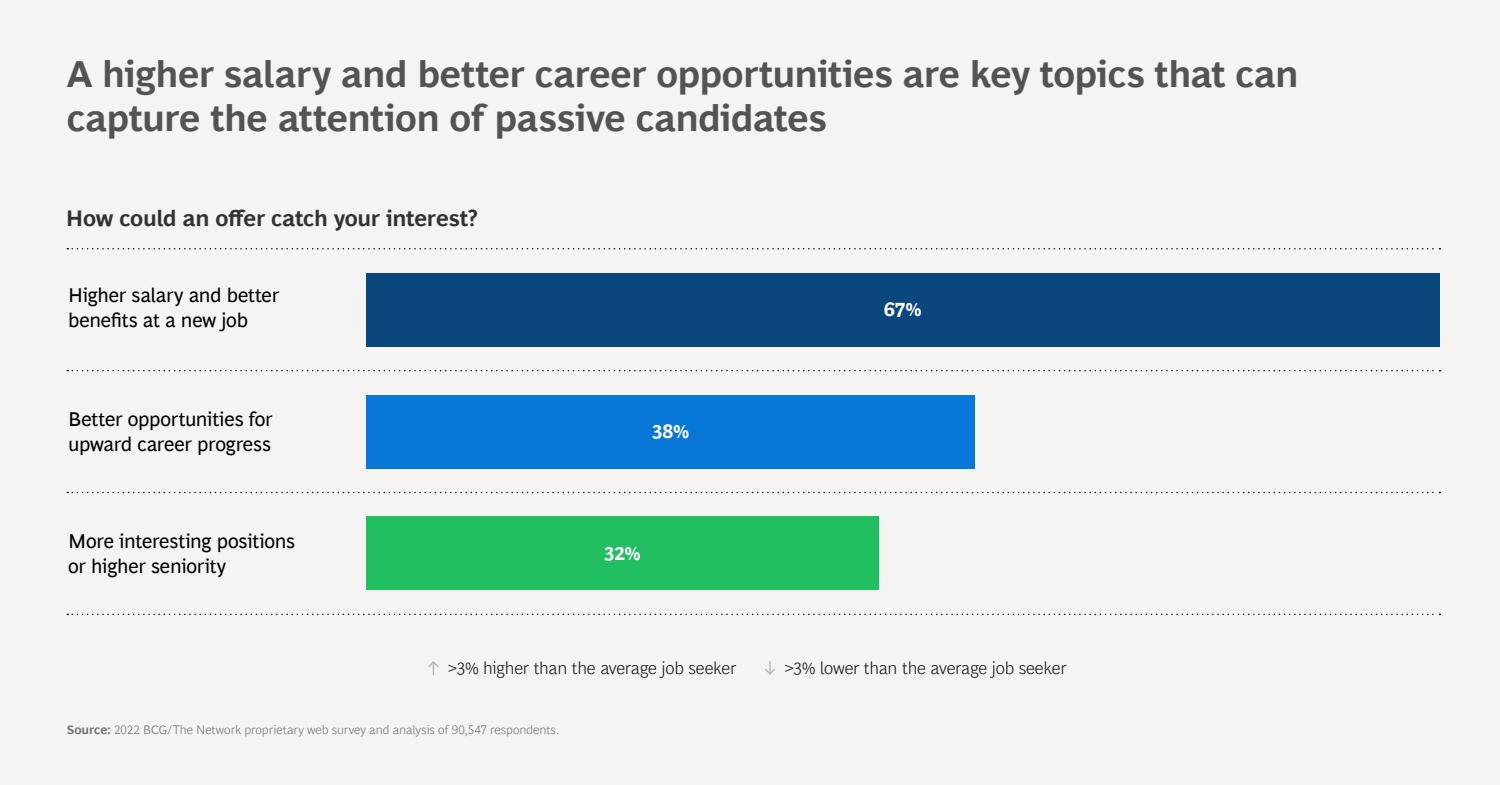
<style>
.page{position:relative;width:1500px;height:785px;background:#f6f4f3}
.page>*{position:absolute;margin:0;border:0;box-sizing:border-box;transform-origin:0 0}
.t1{font:700 37.5px/43.8px "Henderson BCG Sans";letter-spacing:-.015em;color:#535353}
.t2{font:700 22.5px "Henderson BCG Sans";letter-spacing:-.01em;color:#323232}
.t3{font:20px/25px "Henderson BCG Sans";letter-spacing:-.015em;color:#000}
.t4{font:700 20px "Henderson BCG Sans";color:#fff}
.t5{font:300 17.5px "Henderson BCG Sans";letter-spacing:-.015em;color:#111}
.t6{font:300 12.5px "Henderson BCG Sans";letter-spacing:-.005em;color:#717172}
.s1{font-weight:700}
</style>
<div class="page">
<svg style="left:428px;top:661px;width:11px;height:14px"></svg>
<svg style="left:765px;top:661px;width:10px;height:14px"></svg>
<svg style="left:67px;top:248px;width:1373px;height:2px"></svg>
<svg style="left:67px;top:370px;width:1373px;height:1px"></svg>
<svg style="left:67px;top:492px;width:1373px;height:1px"></svg>
<svg style="left:67px;top:614px;width:1373px;height:1px"></svg>
<div style="left:366px;top:517px;width:513px;height:73px;background:#21bf61"></div>
<div style="left:366px;top:395px;width:609px;height:73px;background:#0977d7"></div>
<div style="left:366px;top:273px;width:1073px;height:74px;background:#0a477d"></div>
<h1 class="t1" style="left:67px;top:49px;width:1233px">A higher salary and better career opportunities are key topics that can capture the attention of passive candidates</h1>
<p class="t2" style="left:66px;top:202px;width:413px">How could an offer catch your interest?</p>
<p class="t3" style="left:68px;top:281px;width:213px">Higher salary and better benefits at a new job</p>
<p class="t3" style="left:68px;top:405px;width:206px">Better opportunities for upward career progress</p>
<p class="t3" style="left:68px;top:527px;width:228px">More interesting positions or higher seniority</p>
<p class="t4" style="left:652px;top:416px;width:38px">38%</p>
<p class="t4" style="left:604px;top:538px;width:38px">32%</p>
<p class="t4" style="left:884px;top:295px;width:39px">67%</p>
<p class="t5" style="left:448px;top:655px;width:290px">&gt;3% higher than the average job seeker</p>
<p class="t5" style="left:785px;top:655px;width:283px">&gt;3% lower than the average job seeker</p>
<p class="t6" style="left:67px;top:721px;width:494px"><span class="s1">Source:</span> 2022 BCG/The Network proprietary web survey and analysis of 90,547 respondents.</p>
</div>
